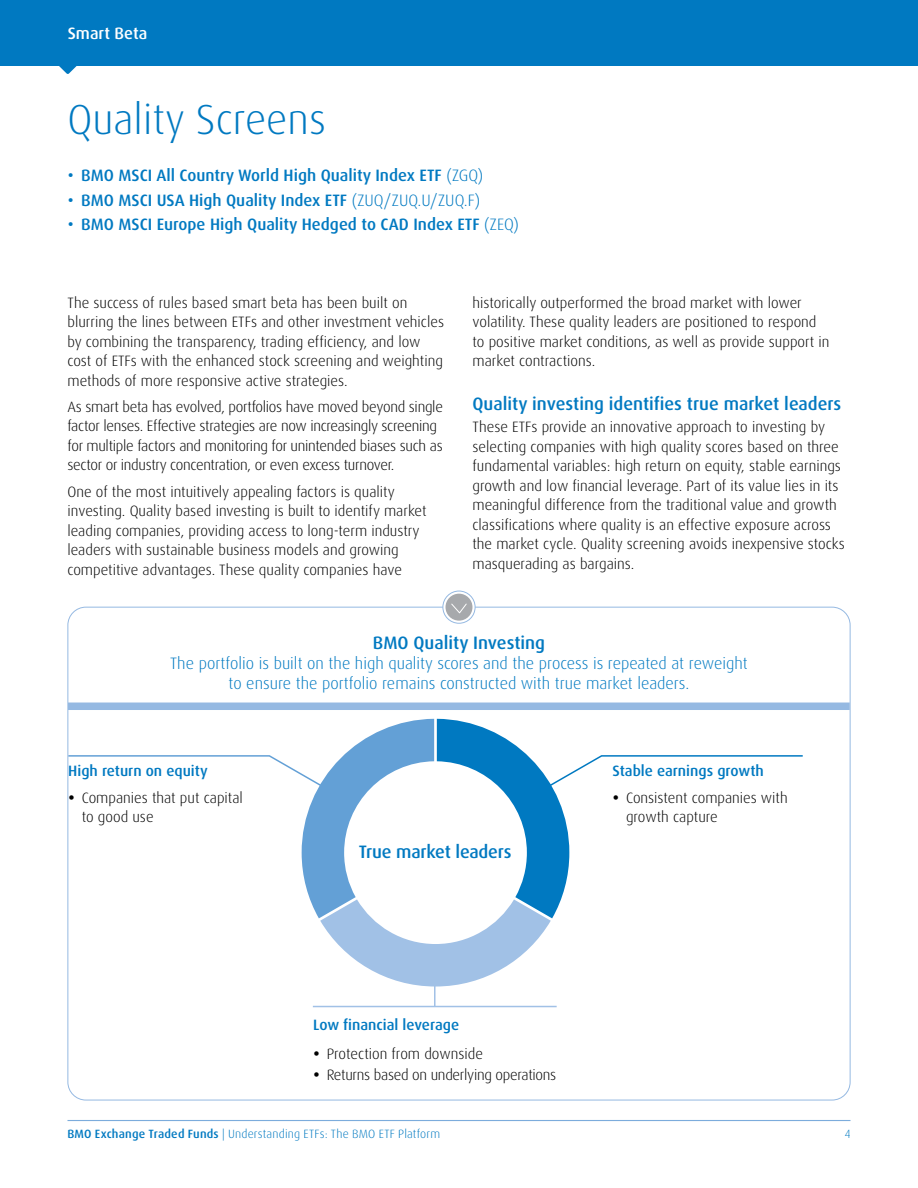
<style>
.page{position:relative;width:918px;height:1188px;background:#fff}
.page>*{position:absolute;margin:0;border:0;box-sizing:border-box;transform-origin:0 0}
.Section_Head__H2{font:300 42px "Dax Pro";color:#0079c1}
.Paragraph_head__H3{font:500 18px "Dax Pro";color:#0079c1}
.Table___Chart_head{font:500 18px "Dax Pro";color:#0079c1}
.QI_Graph_heading__H4{font:500 18px "Dax Pro";letter-spacing:-.01em;color:#0079c1}
.t1{font:500 16.5px "Dax Pro";color:#0079c1}
.Table___Chart_head-2{font:300 16.5px/19.8px "Dax Pro";color:#0079c1;text-align:center}
.t2{font:500 16.5px "Dax Pro";color:#fff}
.Body{font:300 15px/19.5px "Dax Pro";color:#000}
.Body-2{font:300 15px/19.5px "Dax Pro";letter-spacing:-.02em;color:#000}
.QI_Graph_Subheading{font:500 15px "Dax Pro";color:#0079c1}
.t3{font:300 12px "Dax Pro";letter-spacing:.015em;color:#0079c1}
.s1{font-weight:300}
.s2{font-weight:500}
</style>
<div class="page">
<hr style="left:68px;top:1120px;width:782px;height:1px;background:#7cacdc">
<svg style="left:59px;top:66px;width:18px;height:8px"></svg>
<div style="left:0;top:0;width:918px;height:66px;background:#0079c1"></div>
<div style="left:68px;top:703px;width:782px;height:7px;background:#95b9e2"></div>
<hr style="left:434px;top:967px;width:2px;height:40px;background:#a1c1e6">
<hr style="left:313px;top:1006px;width:244px;height:1px;background:#a1c1e6">
<svg style="left:443px;top:591px;width:32px;height:33px"></svg>
<div style="left:446px;top:594px;width:26px;height:27px;background:#a7a9ac;border-radius:50%"></div>
<svg style="left:451px;top:603px;width:16px;height:11px"></svg>
<svg style="left:67px;top:719px;width:736px;height:268px"></svg>
<p class="t2" style="left:68px;top:23px;width:81px">Smart Beta</p>
<h2 class="Section_Head__H2" style="left:68px;top:93px;width:260px">Quality Screens</h2>
<p class="t1" style="left:68px;top:165px;width:417px">• BMO MSCI All Country World High Quality Index ETF <span class="s1">(ZGQ)</span></p>
<p class="t1" style="left:68px;top:190px;width:414px">• BMO MSCI USA High Quality Index ETF <span class="s1">(ZUQ/ZUQ.U/ZUQ.F)</span></p>
<p class="t1" style="left:68px;top:214px;width:452px">• BMO MSCI Europe High Quality Hedged to CAD Index ETF <span class="s1">(ZEQ)</span></p>
<p class="Body" style="left:68px;top:293px;width:378px">The success of rules based smart beta has been built on blurring the lines between ETFs and other investment vehicles by combining the transparency, trading efficiency, and low cost of ETFs with the enhanced stock screening and weighting methods of more responsive active strategies.</p>
<p class="Body-2" style="left:68px;top:397px;width:377px">As smart beta has evolved, portfolios have moved beyond single factor lenses. Effective strategies are now increasingly screening for multiple factors and monitoring for unintended biases such as sector or industry concentration, or even excess turnover.</p>
<p class="Body" style="left:68px;top:482px;width:361px">One of the most intuitively appealing factors is quality investing. Quality based investing is built to identify market leading companies, providing access to long-term industry leaders with sustainable business models and growing competitive advantages. These quality companies have</p>
<p class="Body" style="left:472px;top:293px;width:359px">historically outperformed the broad market with lower volatility. These quality leaders are positioned to respond to positive market conditions, as well as provide support in market contractions.</p>
<h3 class="Paragraph_head__H3" style="left:472px;top:392px;width:370px">Quality investing identifies true market leaders</h3>
<p class="Body" style="left:472px;top:417px;width:374px">These ETFs provide an innovative approach to investing by selecting companies with high quality scores based on three fundamental variables: high return on equity, stable earnings growth and low financial leverage. Part of its value lies in its meaningful difference from the traditional value and growth classifications where quality is an effective exposure across the market cycle. Quality screening avoids inexpensive stocks masquerading as bargains.</p>
<h3 class="Table___Chart_head" style="left:373px;top:632px;width:174px">BMO Quality Investing</h3>
<h3 class="Table___Chart_head-2" style="left:170px;top:654px;width:579px">The portfolio is built on the high quality scores and the process is repeated at reweight to ensure the portfolio remains constructed with true market leaders.</h3>
<p class="QI_Graph_Subheading" style="left:68px;top:761px;width:141px">High return on equity</p>
<p class="Body" style="left:82px;top:788px;width:163px">Companies that put capital to good use</p>
<p class="QI_Graph_heading__H4" style="left:359px;top:840px;width:154px">True market leaders</p>
<p class="QI_Graph_Subheading" style="left:613px;top:761px;width:153px">Stable earnings growth</p>
<p class="Body" style="left:626px;top:788px;width:163px">Consistent companies with growth capture</p>
<p class="QI_Graph_Subheading" style="left:313px;top:1015px;width:147px">Low financial leverage</p>
<p class="Body" style="left:327px;top:1044px;width:158px">Protection from downside</p>
<p class="Body-2" style="left:327px;top:1065px;width:231px">Returns based on underlying operations</p>
<p class="t3" style="left:68px;top:1126px;width:374px"><span class="s2">BMO Exchange Traded Funds</span> | Understanding ETFs: The BMO ETF Platform</p>
<p class="t3" style="left:845px;top:1126px;width:7px">4</p>
</div>
